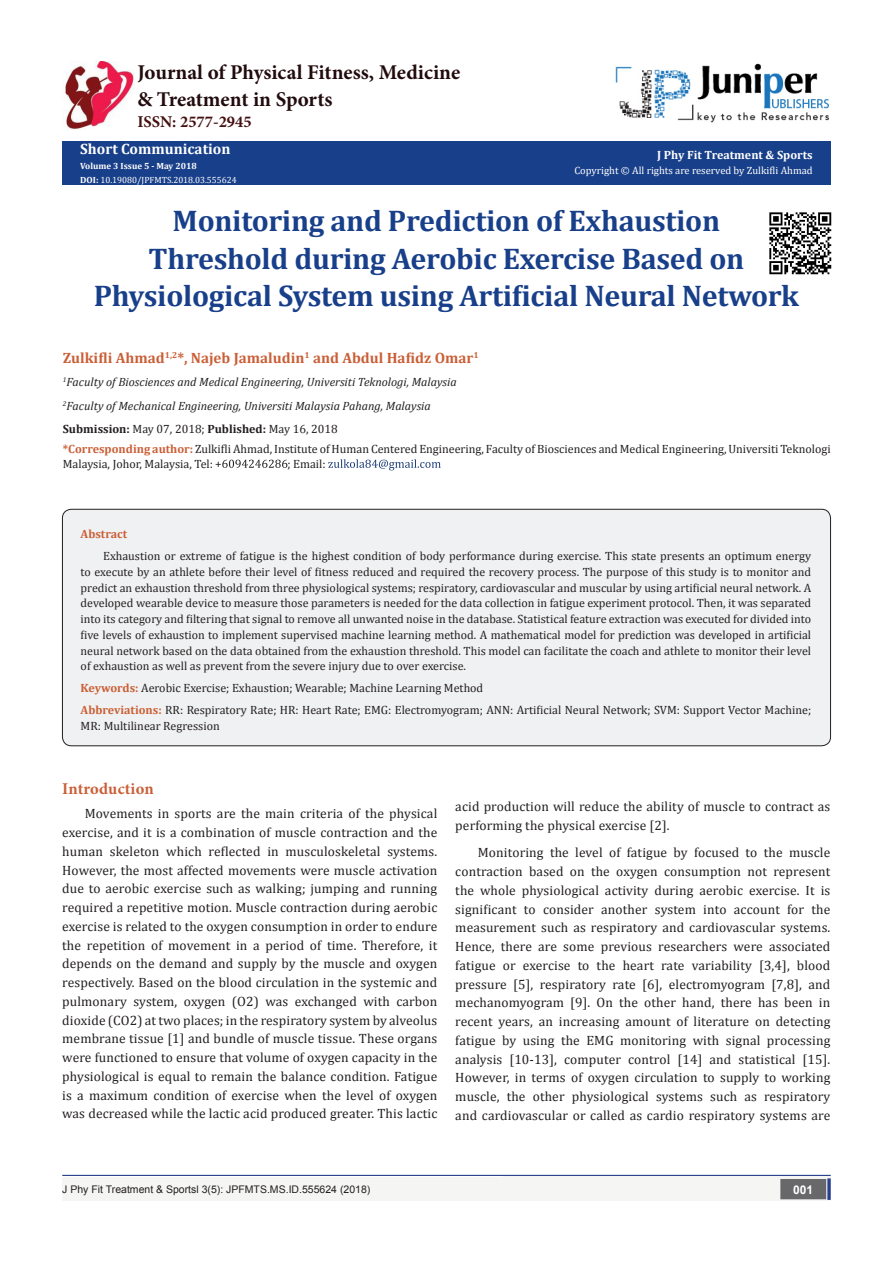
<style>
.page{position:relative;width:893px;height:1263px;background:#fff}
.page>*{position:absolute;margin:0;border:0;box-sizing:border-box;transform-origin:0 0}
.t1{font:700 30px/37.5px "Cambria";letter-spacing:-.01em;color:#183f89;text-align:center}
.t2{font:700 21px/27px "Minion Pro";color:#210b0d}
.t3{font:700 16.5px "Minion Pro";color:#461011}
.t4{font:700 16.5px "Minion Pro";letter-spacing:.005em;color:#ca5f37}
.t5{font:700 15px "Cambria";color:#ca5f37}
.t6{font:700 15px "Cambria";color:#fff}
.t7{font:13.5px/18.8px "Cambria";letter-spacing:.01em;color:#231f20;text-align:justify}
.t8{font:12px/15.8px "Cambria";color:#231f20}
.t9{font:italic 12px "Cambria";color:#231f20}
.t10{font:700 12px "Cambria";color:#231f20}
.t11{font:700 12px "Cambria";color:#fff}
.t12{font:700 12px "Cambria";color:#ca5f37}
.t13{font:700 12px "Arial";color:#fff}
.t14{font:10.5px "Arial";color:#231f20}
.t15{font:10.5px "Cambria";color:#fff}
.t16{font:9px "Cambria";color:#fff}
.t17{font:700 9px "Cambria";color:#fff}
.s1{font-weight:700}
.s2{font-weight:400}
.s3{font-weight:700;color:#ca5f37}
.s4{font-weight:700;color:#ca6035}
</style>
<div class="page">
<div style="left:62px;top:142px;width:769px;height:43px;background:#183f89"></div>
<svg style="left:216px;top:460px;width:71px;height:8px"></svg>
<svg style="left:328px;top:459px;width:113px;height:11px"></svg>
<img style="left:615px;top:63px;width:214px;height:60px">
<div style="left:62px;top:1177px;width:494px;height:24px;background:#f5f5f4"></div>
<div style="left:503px;top:1176px;width:328px;height:25px;background:#f5f5f4"></div>
<svg style="left:827px;top:1178px;width:4px;height:22px"></svg>
<div style="left:781px;top:1180px;width:44px;height:18px;background:#68676a"></div>
<div style="left:780px;top:1179px;width:46px;height:20px;border:2px solid #68676a"></div>
<hr style="left:62px;top:1175px;width:769px;height:1px;background:#253f8e">
<div style="left:62px;top:509px;width:768px;height:237px;background:#f0f1f2;border-radius:9px"></div>
<div style="left:62px;top:509px;width:769px;height:237px;border:1px solid #231f20;border-radius:9px"></div>
<img style="left:62px;top:62px;width:72px;height:67px">
<img style="left:769px;top:212px;width:63px;height:63px">
<p class="t2" style="left:137px;top:58px;width:324px">Journal of Physical Fitness, Medicine &amp; Treatment in Sports</p>
<p class="t3" style="left:137px;top:110px;width:116px">ISSN: 2577-2945</p>
<p class="t6" style="left:80px;top:138px;width:152px">Short Communication</p>
<p class="t17" style="left:80px;top:160px;width:118px">Volume 3 Issue 5 - May 2018</p>
<p class="t16" style="left:80px;top:174px;width:158px"><span class="s1">DOI:</span> 10.19080/JPFMTS.2018.03.555624</p>
<p class="t11" style="left:657px;top:146px;width:157px">J Phy Fit Treatment &amp; Sports</p>
<p class="t15" style="left:574px;top:165px;width:240px">Copyright © All rights are reserved by Zulkifli Ahmad</p>
<p class="t1" style="left:173px;top:201px;width:549px">Monitoring and Prediction of Exhaustion</p>
<p class="t1" style="left:94px;top:239px;width:707px">Threshold during Aerobic Exercise Based on<br>Physiological System using Artificial Neural Network</p>
<p class="t5" style="left:63px;top:347px;width:417px">Zulkifli Ahmad<sup>1,2</sup>*, Najeb Jamaludin<sup>1</sup> and Abdul Hafidz Omar<sup>1</sup></p>
<p class="t9" style="left:63px;top:374px;width:395px"><sup>1</sup>Faculty of Biosciences and Medical Engineering, Universiti Teknologi, Malaysia</p>
<p class="t9" style="left:63px;top:397px;width:369px"><sup>2</sup>Faculty of Mechanical Engineering, Universiti Malaysia Pahang, Malaysia</p>
<p class="t10" style="left:63px;top:420px;width:277px">Submission: <span class="s2">May 07, 2018;</span> Published: <span class="s2">May 16, 2018</span></p>
<p class="t8" style="left:63px;top:442px;width:769px;line-height:14.4px"><span class="s3">*Corresponding author:</span> Zulkifli Ahmad, Institute of Human Centered Engineering, Faculty of Biosciences and Medical Engineering, Universiti Teknologi<br>Malaysia, Johor, Malaysia, Tel:</p>
<p class="t8" style="left:287px;top:456px;width:40px">; Email:</p>
<p class="t12" style="left:81px;top:526px;width:48px">Abstract</p>
<p class="t8" style="left:81px;top:548px;width:732px;text-align:justify;text-indent:22px">Exhaustion or extreme of fatigue is the highest condition of body performance during exercise. This state presents an optimum energy to execute by an athlete before their level of fitness reduced and required the recovery process. The purpose of this study is to monitor and predict an exhaustion threshold from three physiological systems; respiratory, cardiovascular and muscular by using artificial neural network. A developed wearable device to measure those parameters is needed for the data collection in fatigue experiment protocol. Then, it was separated into its category and filtering that signal to remove all unwanted noise in the database. Statistical feature extraction was executed for divided into five levels of exhaustion to implement supervised machine learning method. A mathematical model for prediction was developed in artificial neural network based on the data obtained from the exhaustion threshold. This model can facilitate the coach and athlete to monitor their level of exhaustion as well as prevent from the severe injury due to over exercise.</p>
<p class="t8" style="left:81px;top:680px;width:404px"><span class="s3">Keywords:</span> Aerobic Exercise; Exhaustion; Wearable; Machine Learning Method</p>
<p class="t8" style="left:81px;top:702px;width:732px"><span class="s4">Abbreviations:</span> RR: Respiratory Rate; HR: Heart Rate; EMG: Electromyogram; ANN: Artificial Neural Network; SVM: Support Vector Machine;<br>MR: Multilinear Regression</p>
<p class="t4" style="left:62px;top:777px;width:93px">Introduction</p>
<p class="t7" style="left:62px;top:804px;width:377px;text-indent:22px">Movements in sports are the main criteria of the physical exercise, and it is a combination of muscle contraction and the human skeleton which reflected in musculoskeletal systems.<br>However, the most affected movements were muscle activation due to aerobic exercise such as walking; jumping and running required a repetitive motion. Muscle contraction during aerobic exercise is related to the oxygen consumption in order to endure the repetition of movement in a period of time. Therefore, it depends on the demand and supply by the muscle and oxygen respectively. Based on the blood circulation in the systemic and pulmonary system, oxygen (O2) was exchanged with carbon dioxide (CO2) at two places; in the respiratory system by alveolus membrane tissue [1] and bundle of muscle tissue. These organs were functioned to ensure that volume of oxygen capacity in the physiological is equal to remain the balance condition. Fatigue is a maximum condition of exercise when the level of oxygen was decreased while the lactic acid produced greater. This lactic</p>
<p class="t7" style="left:455px;top:797px;width:377px">acid production will reduce the ability of muscle to contract as performing the physical exercise [2].</p>
<p class="t7" style="left:455px;top:843px;width:377px;text-indent:22px">Monitoring the level of fatigue by focused to the muscle contraction based on the oxygen consumption not represent the whole physiological activity during aerobic exercise. It is significant to consider another system into account for the measurement such as respiratory and cardiovascular systems.<br>Hence, there are some previous researchers were associated fatigue or exercise to the heart rate variability [3,4], blood pressure [5], respiratory rate [6], electromyogram [7,8], and mechanomyogram [9]. On the other hand, there has been in recent years, an increasing amount of literature on detecting fatigue by using the EMG monitoring with signal processing analysis [10-13], computer control [14] and statistical [15].<br>However, in terms of oxygen circulation to supply to working muscle, the other physiological systems such as respiratory and cardiovascular or called as cardio respiratory systems are</p>
<p class="t14" style="left:62px;top:1182px;width:310px">J Phy Fit Treatment &amp; Sportsl 3(5): JPFMTS.MS.ID.555624 (2018)</p>
<p class="t13" style="left:793px;top:1181px;width:22px">001</p>
</div>
